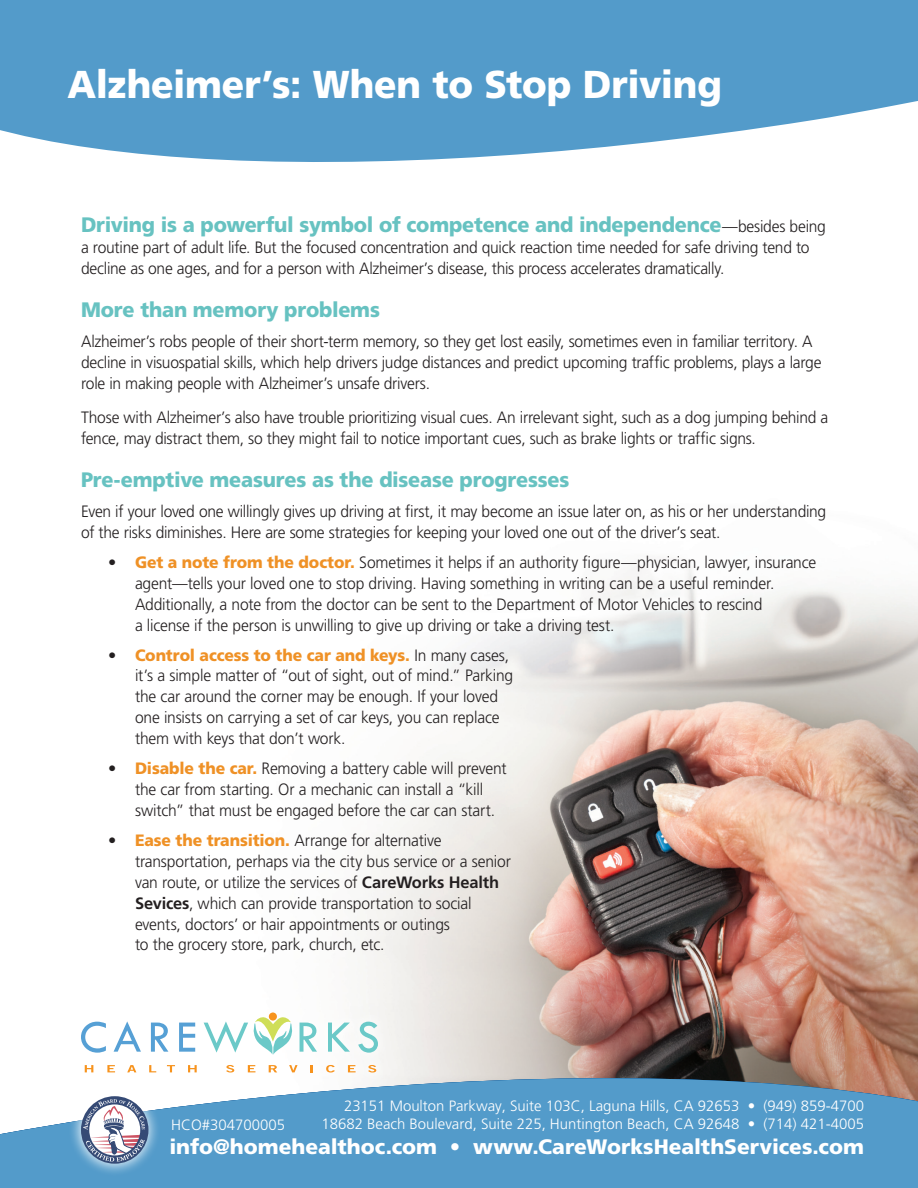
<style>
.page{position:relative;width:918px;height:1188px;background:#fff}
.page>*{position:absolute;margin:0;border:0;box-sizing:border-box;transform-origin:0 0}
.t1{font:900 38.85px "Frutiger";letter-spacing:-.005em;color:#fff;scale:.95 1}
.Body_Text{font:900 20.85px "Frutiger";letter-spacing:-.01em;color:#67c2c1;scale:.95 1}
.Subheading_14_pt{font:900 20.85px "Frutiger";letter-spacing:-.01em;color:#67c2c1;scale:.95 1}
.t2{font:900 20.85px "Frutiger";color:#fff}
.Body_Text_Bulleted{font:300 16.5px/20.9px "Frutiger";letter-spacing:-.01em;color:#231f20}
.Body_Text-2{font:300 16.5px/20.9px "Frutiger";letter-spacing:-.015em;color:#231f20;scale:.95 1}
.t3{font:300 15px/18px "Frutiger";color:#fff;text-align:right}
.s1{font-weight:300;font-size:16.5px;color:#231f20}
.s2{font-weight:900;color:#ef9126}
.s3{font-weight:700}
</style>
<div class="page">
<img style="left:348px;top:567px;width:570px;height:470px">
<svg style="left:0;top:0;width:918px;height:162px;background:#65a5cf"></svg>
<svg style="left:0;top:1037px;width:918px;height:151px;background:#719fbe"></svg>
<div style="left:69px;top:1084px;width:92px;height:92px;background:#fff;opacity:.75"></div>
<svg style="left:81px;top:1096px;width:67px;height:68px"></svg>
<div style="left:69px;top:1000px;width:321px;height:85px;background:#fff"></div>
<svg style="left:81px;top:1022px;width:25px;height:31px"></svg>
<svg style="left:114px;top:1021px;width:27px;height:31px"></svg>
<svg style="left:151px;top:1023px;width:17px;height:29px"></svg>
<svg style="left:179px;top:1023px;width:16px;height:29px"></svg>
<svg style="left:300px;top:1023px;width:17px;height:29px"></svg>
<svg style="left:328px;top:1023px;width:22px;height:29px"></svg>
<svg style="left:358px;top:1022px;width:20px;height:31px"></svg>
<svg style="left:85px;top:1065px;width:8px;height:7px"></svg>
<svg style="left:107px;top:1065px;width:8px;height:7px"></svg>
<svg style="left:127px;top:1065px;width:9px;height:7px"></svg>
<svg style="left:149px;top:1065px;width:7px;height:7px"></svg>
<svg style="left:167px;top:1065px;width:8px;height:7px"></svg>
<svg style="left:188px;top:1065px;width:9px;height:7px"></svg>
<svg style="left:226px;top:1065px;width:8px;height:8px"></svg>
<svg style="left:248px;top:1065px;width:7px;height:7px"></svg>
<svg style="left:269px;top:1065px;width:8px;height:7px"></svg>
<svg style="left:289px;top:1065px;width:9px;height:7px"></svg>
<svg style="left:311px;top:1065px;width:2px;height:7px"></svg>
<svg style="left:326px;top:1065px;width:9px;height:8px"></svg>
<svg style="left:348px;top:1065px;width:8px;height:7px"></svg>
<svg style="left:368px;top:1065px;width:8px;height:8px"></svg>
<div style="left:269px;top:1013px;width:8px;height:8px;background:#f7931d;border-radius:50%"></div>
<svg style="left:204px;top:1014px;width:89px;height:41px"></svg>
<p class="t1" style="left:68px;top:61px;width:690px">Alzheimer’s: When to Stop Driving</p>
<p class="Body_Text" style="left:81px;top:212px;width:786px">Driving is a powerful symbol of competence and independence<span class="s1">—besides being</span></p>
<p class="Body_Text-2" style="left:81px;top:237px;width:768px">a routine part of adult life. But the focused concentration and quick reaction time needed for safe driving tend to decline as one ages, and for a person with Alzheimer’s disease, this process accelerates dramatically.</p>
<p class="Subheading_14_pt" style="left:81px;top:297px;width:316px">More than memory problems</p>
<p class="Body_Text-2" style="left:81px;top:331px;width:781px">Alzheimer’s robs people of their short-term memory, so they get lost easily, sometimes even in familiar territory. A decline in visuospatial skills, which help drivers judge distances and predict upcoming traffic problems, plays a large role in making people with Alzheimer’s unsafe drivers.</p>
<p class="Body_Text-2" style="left:81px;top:407px;width:788px">Those with Alzheimer’s also have trouble prioritizing visual cues. An irrelevant sight, such as a dog jumping behind a fence, may distract them, so they might fail to notice important cues, such as brake lights or traffic signs.</p>
<p class="Subheading_14_pt" style="left:81px;top:467px;width:515px">Pre-emptive measures as the disease progresses</p>
<p class="Body_Text-2" style="left:81px;top:501px;width:786px">Even if your loved one willingly gives up driving at first, it may become an issue later on, as his or her understanding of the risks diminishes. Here are some strategies for keeping your loved one out of the driver’s seat.</p>
<p class="Body_Text_Bulleted" style="left:135px;top:552px;width:683px;text-indent:-27px">• <span class="s2">Get a note from the doctor.</span> Sometimes it helps if an authority figure—physician, lawyer, insurance agent—tells your loved one to stop driving. Having something in writing can be a useful reminder.<br>Additionally, a note from the doctor can be sent to the Department of Motor Vehicles to rescind<br>a license if the person is unwilling to give up driving or take a driving test.</p>
<p class="Body_Text_Bulleted" style="left:135px;top:644px;width:380px;text-indent:-27px">• <span class="s2">Control access to the car and keys.</span> In many cases, it’s a simple matter of “out of sight, out of mind.” Parking the car around the corner may be enough. If your loved one insists on carrying a set of car keys, you can replace them with keys that don’t work.</p>
<p class="Body_Text_Bulleted" style="left:135px;top:758px;width:373px;text-indent:-27px">• <span class="s2">Disable the car.</span> Removing a battery cable will prevent the car from starting. Or a mechanic can install a “kill switch” that must be engaged before the car can start.</p>
<p class="Body_Text_Bulleted" style="left:135px;top:830px;width:377px;text-indent:-27px">• <span class="s2">Ease the transition.</span> Arrange for alternative transportation, perhaps via the city bus service or a senior van route, or utilize the services of <span class="s3">CareWorks Health Sevices</span>, which can provide transportation to social events, doctors’ or hair appointments or outings<br>to the grocery store, park, church, etc.</p>
<p class="t3" style="left:322px;top:1097px;width:544px">23151 Moulton Parkway, Suite 103C, Laguna Hills, CA 92653 • (949) 859-4700<br>18682 Beach Boulevard, Suite 225, Huntington Beach, CA 92648 • (714) 421-4005</p>
<p class="t2" style="left:170px;top:1134px;width:696px">info@homehealthoc.com • www.CareWorksHealthServices.com</p>
<p class="t3" style="left:171px;top:1115px;width:115px">HCO#304700005</p>
</div>
